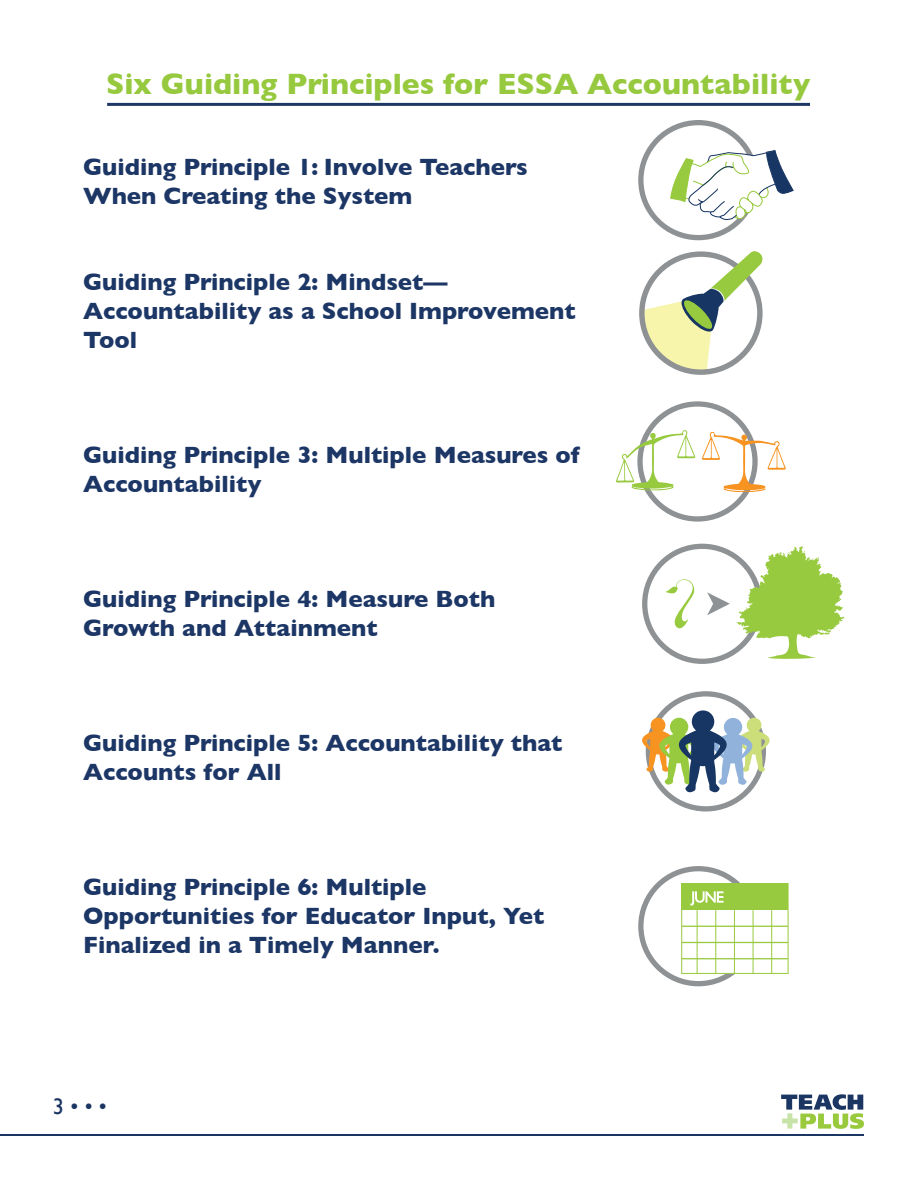
<style>
.page{position:relative;width:918px;height:1188px;background:#fff}
.page>*{position:absolute;margin:0;border:0;box-sizing:border-box;transform-origin:0 0}
.t1{font:700 30px "Gill Sans";color:#96c93e}
.t2{font:700 24px/28.8px "Gill Sans";color:#1c3665}
.t3{font:22.5px "Gill Sans";color:#1c3663}
</style>
<div class="page">
<hr style="left:0;top:1134px;width:864px;height:1px;background:#1c3663">
<svg style="left:781px;top:1094px;width:83px;height:35px"></svg>
<hr style="left:107px;top:103px;width:703px;height:3px;background:#1e3765">
<svg style="left:642px;top:251px;width:120px;height:121px"></svg>
<div style="left:638px;top:120px;width:121px;height:120px;border:5px solid #8f9294;border-radius:50%"></div>
<svg style="left:670px;top:150px;width:124px;height:70px"></svg>
<div style="left:637px;top:401px;width:121px;height:121px;border:5px solid #8f9294;border-radius:50%"></div>
<svg style="left:702px;top:432px;width:84px;height:60px"></svg>
<svg style="left:616px;top:430px;width:79px;height:60px"></svg>
<div style="left:646px;top:691px;width:120px;height:120px;border:5px solid #8f9294;border-radius:50%"></div>
<svg style="left:642px;top:710px;width:128px;height:83px"></svg>
<div style="left:642px;top:544px;width:120px;height:120px;border:5px solid #8f9294;border-radius:50%"></div>
<svg style="left:736px;top:546px;width:108px;height:113px"></svg>
<svg style="left:665px;top:579px;width:65px;height:49px"></svg>
<div style="left:638px;top:866px;width:121px;height:120px;border:5px solid #8f9294;border-radius:50%"></div>
<div style="left:681px;top:883px;width:108px;height:91px;background:#fff;border:1px solid #98ca3f"></div>
<div style="left:682px;top:884px;width:106px;height:26px;background:#98ca3f"></div>
<svg style="left:690px;top:891px;width:34px;height:15px"></svg>
<hr style="left:697px;top:910px;width:1px;height:64px;background:#98ca3f">
<hr style="left:682px;top:926px;width:106px;height:1px;background:#98ca3f">
<hr style="left:682px;top:942px;width:106px;height:1px;background:#98ca3f">
<hr style="left:682px;top:958px;width:106px;height:1px;background:#98ca3f">
<hr style="left:715px;top:910px;width:1px;height:64px;background:#98ca3f">
<hr style="left:734px;top:910px;width:1px;height:64px;background:#98ca3f">
<hr style="left:753px;top:910px;width:1px;height:64px;background:#98ca3f">
<hr style="left:771px;top:910px;width:1px;height:64px;background:#98ca3f">
<p class="t1" style="left:106px;top:60px;width:706px">Six Guiding Principles for ESSA Accountability</p>
<p class="t2" style="left:83px;top:152px;width:446px">Guiding Principle 1: Involve Teachers<br>When Creating the System</p>
<p class="t2" style="left:83px;top:267px;width:494px">Guiding Principle 2: Mindset—<br>Accountability as a School Improvement<br>Tool</p>
<p class="t2" style="left:83px;top:440px;width:498px">Guiding Principle 3: Multiple Measures of<br>Accountability</p>
<p class="t2" style="left:83px;top:584px;width:414px">Guiding Principle 4: Measure Both<br>Growth and Attainment</p>
<p class="t2" style="left:83px;top:728px;width:481px">Guiding Principle 5: Accountability that<br>Accounts for All</p>
<p class="t2" style="left:83px;top:872px;width:463px">Guiding Principle 6: Multiple<br>Opportunities for Educator Input, Yet<br>Finalized in a Timely Manner.</p>
<p class="t3" style="left:53px;top:1093px;width:55px">3 • • •</p>
</div>
